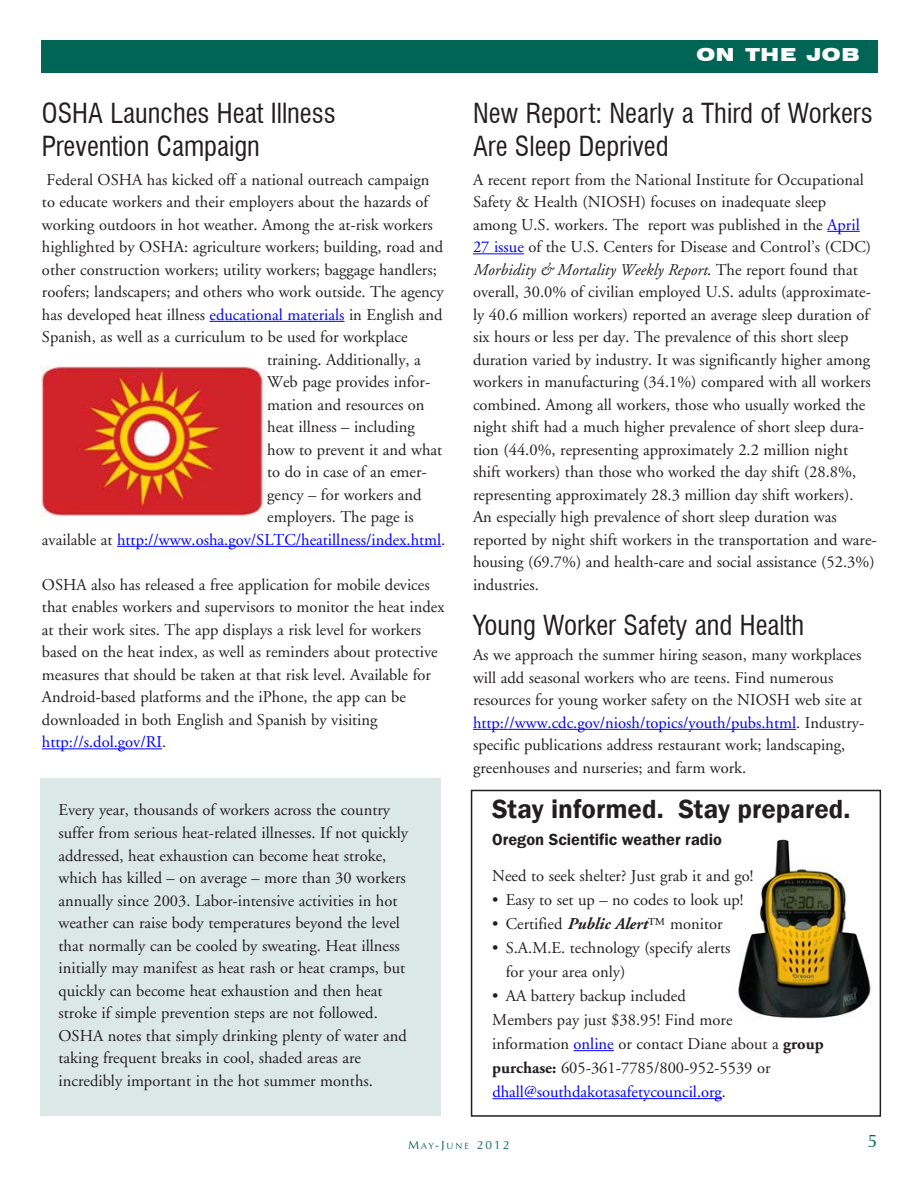
<style>
.page{position:relative;width:918px;height:1188px;background:#fff}
.page>*{position:absolute;margin:0;border:0;box-sizing:border-box;transform-origin:0 0}
.t1{font:27px/33px "Swis 721 Cn BT";color:#231f20}
.t2{font:27px "Franklin Gothic Demi";color:#231f20}
.t3{font:900 expanded 18px "Swiss 721 BT";letter-spacing:.04em;color:#fff}
.t4{font:18px "Optima";color:#006554}
.t5{font:16.5px/22.5px "Adobe Garamond";color:#231f20}
.t6{font:16.5px "Adobe Garamond";color:#00f}
.t7{font:16.5px "Franklin Gothic Demi";color:#231f20}
.t8{font:12px "Optima";color:#006554}
.s1{color:#00f}
.s2{color:#231f20}
.s3{font-style:italic}
.s4{font-weight:700;font-style:italic}
.s5{font-weight:700}
.s6{font-size:9px}
</style>
<div class="page">
<div style="left:41px;top:40px;width:837px;height:33px;background:#006554"></div>
<hr style="left:210px;top:321px;width:134px;height:1px;background:#00f">
<hr style="left:117px;top:546px;width:324px;height:1px;background:#00f">
<hr style="left:42px;top:748px;width:120px;height:1px;background:#00f">
<hr style="left:827px;top:231px;width:33px;height:1px;background:#00f">
<hr style="left:473px;top:253px;width:51px;height:1px;background:#00f">
<hr style="left:473px;top:729px;width:323px;height:1px;background:#00f">
<img style="left:41px;top:366px;width:225px;height:151px">
<div style="left:40px;top:778px;width:401px;height:338px;background:#dbe8e6"></div>
<img style="left:738px;top:839px;width:133px;height:180px">
<div style="left:471px;top:790px;width:410px;height:327px;border:2px solid #231f20"></div>
<hr style="left:574px;top:1050px;width:40px;height:1px;background:#00f">
<hr style="left:492px;top:1098px;width:230px;height:1px;background:#00f">
<h1 class="t1" style="left:42px;top:97px;width:295px">OSHA Launches Heat Illness<br>Prevention Campaign</h1>
<p class="t5" style="left:47px;top:170px;width:384px">Federal OSHA has kicked off a national outreach campaign</p>
<p class="t5" style="left:42px;top:192px;width:388px">to educate workers and their employers about the hazards of</p>
<p class="t5" style="left:42px;top:215px;width:392px">working outdoors in hot weather. Among the at-risk workers</p>
<p class="t5" style="left:42px;top:237px;width:403px">highlighted by OSHA: agriculture workers; building, road and</p>
<p class="t5" style="left:42px;top:260px;width:396px">other construction workers; utility workers; baggage handlers;</p>
<p class="t5" style="left:42px;top:282px;width:403px">roofers; landscapers; and others who work outside. The agency</p>
<p class="t5" style="left:42px;top:305px;width:402px">has developed heat illness <span class="s1">educational materials</span> in English and</p>
<p class="t5" style="left:42px;top:327px;width:367px">Spanish, as well as a curriculum to be used for workplace</p>
<p class="t5" style="left:267px;top:350px;width:155px">training. Additionally, a</p>
<p class="t5" style="left:267px;top:372px;width:165px">Web page provides infor-</p>
<p class="t5" style="left:267px;top:395px;width:159px">mation and resources on</p>
<p class="t5" style="left:267px;top:417px;width:149px">heat illness – including</p>
<p class="t5" style="left:267px;top:440px;width:177px">how to prevent it and what</p>
<p class="t5" style="left:267px;top:462px;width:161px">to do in case of an emer-</p>
<p class="t5" style="left:267px;top:485px;width:156px">gency – for workers and</p>
<p class="t5" style="left:267px;top:507px;width:148px">employers. The page is</p>
<p class="t6" style="left:42px;top:533px;width:405px"><span class="s2">available at</span> http://www.osha.gov/SLTC/heatillness/index.html<span class="s2">.</span></p>
<p class="t5" style="left:42px;top:575px;width:404px">OSHA also has released a free application for mobile devices that enables workers and supervisors to monitor the heat index at their work sites. The app displays a risk level for workers based on the heat index, as well as reminders about protective measures that should be taken at that risk level. Available for Android-based platforms and the iPhone, the app can be downloaded in both English and Spanish by visiting <span class="s1">http://s.dol.gov/RI</span>.</p>
<p class="t3" style="left:696px;top:44px;width:165px">ON THE JOB</p>
<h1 class="t1" style="left:473px;top:97px;width:401px">New Report: Nearly a Third of Workers<br>Are Sleep Deprived</h1>
<p class="t5" style="left:473px;top:170px;width:405px">A recent report from the National Institute for Occupational Safety &amp; Health (NIOSH) focuses on inadequate sleep<br>among U.S. workers. The report was published in the <span class="s1">April 27 issue</span> of the U.S. Centers for Disease and Control’s (CDC)<br><span class="s3">Morbidity &amp; Mortality Weekly Report</span>. The report found that overall, 30.0% of civilian employed U.S. adults (approximate&shy;ly 40.6 million workers) reported an average sleep duration of six hours or less per day. The prevalence of this short sleep duration varied by industry. It was significantly higher among workers in manufacturing (34.1%) compared with all workers combined. Among all workers, those who usually worked the night shift had a much higher prevalence of short sleep dura&shy;tion (44.0%, representing approximately 2.2 million night shift workers) than those who worked the day shift (28.8%, representing approximately 28.3 million day shift workers).<br>An especially high prevalence of short sleep duration was reported by night shift workers in the transportation and ware&shy;housing (69.7%) and health-care and social assistance (52.3%) industries.</p>
<h1 class="t1" style="left:473px;top:608px;width:333px">Young Worker Safety and Health</h1>
<p class="t5" style="left:473px;top:645px;width:393px">As we approach the summer hiring season, many workplaces will add seasonal workers who are teens. Find numerous resources for young worker safety on the NIOSH web site at <span class="s1">http://www.cdc.gov/niosh/topics/youth/pubs.html</span>. Industry&shy;specific publications address restaurant work; landscaping, greenhouses and nurseries; and farm work.</p>
<p class="t5" style="left:59px;top:801px;width:351px">Every year, thousands of workers across the country suffer from serious heat-related illnesses. If not quickly addressed, heat exhaustion can become heat stroke, which has killed – on average – more than 30 workers annually since 2003. Labor-intensive activities in hot weather can raise body temperatures beyond the level that normally can be cooled by sweating. Heat illness initially may manifest as heat rash or heat cramps, but quickly can become heat exhaustion and then heat stroke if simple prevention steps are not followed.<br>OSHA notes that simply drinking plenty of water and taking frequent breaks in cool, shaded areas are incredibly important in the hot summer months.</p>
<h1 class="t2" style="left:492px;top:792px;width:360px">Stay informed. Stay prepared.</h1>
<p class="t7" style="left:492px;top:829px;width:231px">Oregon Scientific weather radio</p>
<p class="t5" style="left:492px;top:866px;width:263px">Need to seek shelter? Just grab it and go!</p>
<p class="t5" style="left:492px;top:890px;width:253px">• Easy to set up – no codes to look up!</p>
<p class="t5" style="left:492px;top:914px;width:232px">• Certified <span class="s4">Public Alert</span>™ monitor</p>
<p class="t5" style="left:506px;top:937px;width:226px;line-height:24px;text-indent:-14px">• S.A.M.E. technology (specify alerts for your area only)</p>
<p class="t5" style="left:492px;top:985px;width:333px;line-height:24px">• AA battery backup included<br>Members pay just $38.95! Find more<br>information <span class="s1">online</span> or contact Diane about a <span class="s5">group purchase:</span> 605-361-7785/800-952-5539 or <span class="s1">dhall@southdakotasafetycouncil.org</span>.</p>
<p class="t8" style="left:409px;top:1140px;width:102px">M<span class="s6">AY</span>-J<span class="s6">UNE</span> 2012</p>
<p class="t4" style="left:867px;top:1134px;width:12px">5</p>
</div>
